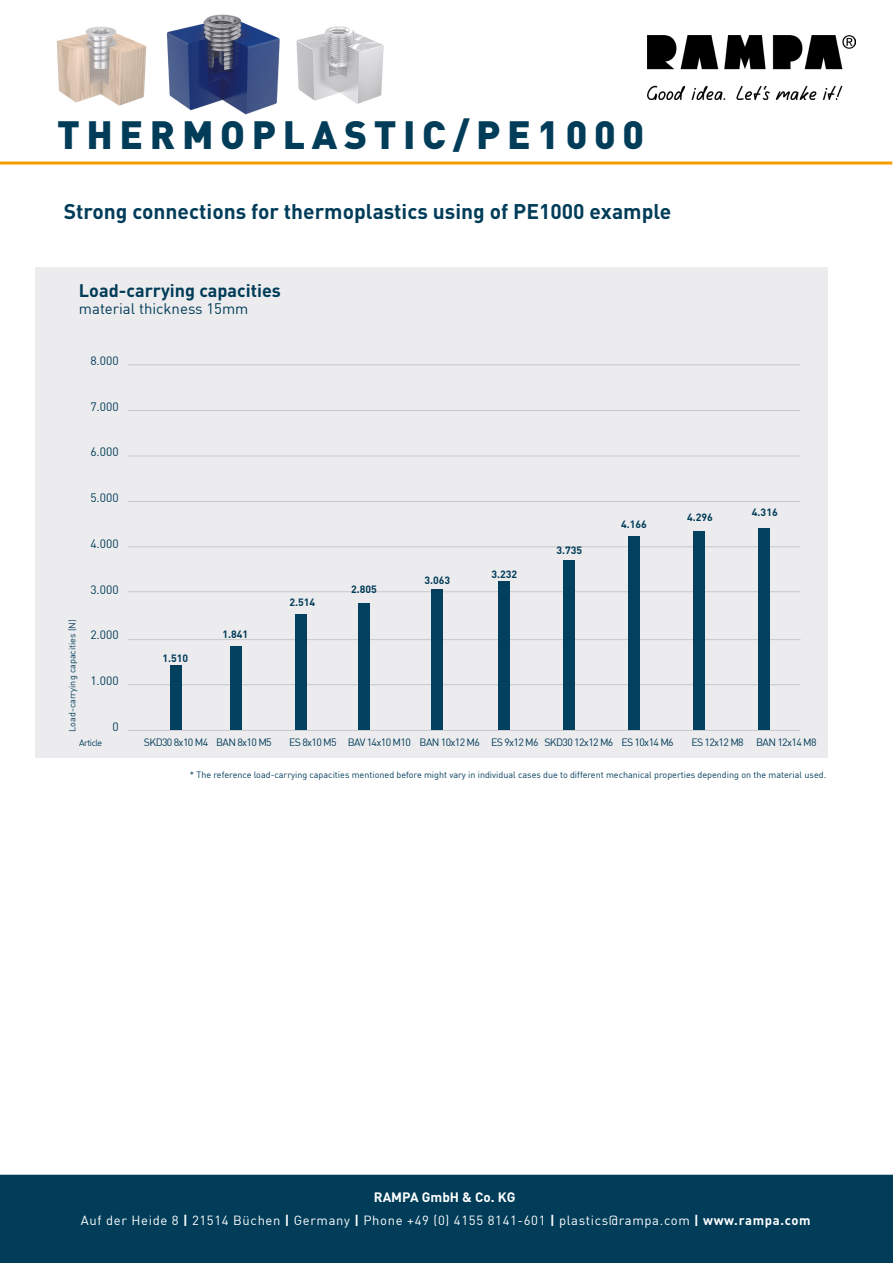
<style>
.page{position:relative;width:893px;height:1263px;background:#fff}
.page>*{position:absolute;margin:0;border:0;box-sizing:border-box;transform-origin:0 0}
.t1{font:900 39px "DIN";letter-spacing:.17em;color:#013c59}
.t2{font:700 21px "DIN";color:#013c59}
.t3{font:700 18px "DIN";color:#013c59}
.t4{font:15px "DIN";color:#013c59}
.t5{font:700 13.5px "DIN";color:#fff}
.t6{font:13.05px "DIN";letter-spacing:.05em;color:#fff}
.t7{font:12px "DIN";color:#013c59}
.t8{font:10.5px "DIN";letter-spacing:-.06em;color:#013c59}
.t9{font:700 10.5px "DIN";color:#013c59}
.t10{font:9px "DIN";color:#013c59}
.t11{font:9px "DIN";letter-spacing:-.06em;color:#013c59}
.s1{font-weight:700}
</style>
<div class="page">
<hr style="left:0;top:162px;width:892px;height:3px;background:#f59c00">
<img style="left:647px;top:36px;width:208px;height:64px">
<img style="left:166px;top:14px;width:114px;height:101px">
<img style="left:56px;top:26px;width:91px;height:80px">
<img style="left:296px;top:26px;width:88px;height:78px">
<div style="left:0;top:1175px;width:893px;height:88px;background:#013c59"></div>
<div style="left:35px;top:267px;width:792px;height:490px;background:#ececee"></div>
<hr style="left:128px;top:410px;width:672px;height:1px;background:#c7c8ca">
<hr style="left:128px;top:364px;width:672px;height:1px;background:#c7c8ca">
<hr style="left:128px;top:456px;width:672px;height:1px;background:#c7c8ca">
<hr style="left:128px;top:501px;width:672px;height:1px;background:#c7c8ca">
<hr style="left:128px;top:546px;width:672px;height:1px;background:#c7c8ca">
<hr style="left:128px;top:591px;width:672px;height:1px;background:#c7c8ca">
<hr style="left:128px;top:639px;width:672px;height:1px;background:#c7c8ca">
<hr style="left:128px;top:684px;width:672px;height:1px;background:#c7c8ca">
<hr style="left:128px;top:730px;width:672px;height:1px;background:#c7c8ca">
<div style="left:693px;top:531px;width:12px;height:199px;background:#02405e"></div>
<div style="left:757px;top:528px;width:12px;height:202px;background:#02405e"></div>
<div style="left:170px;top:665px;width:12px;height:65px;background:#02405e"></div>
<div style="left:628px;top:537px;width:12px;height:193px;background:#02405e"></div>
<div style="left:563px;top:560px;width:12px;height:170px;background:#02405e"></div>
<div style="left:498px;top:581px;width:12px;height:149px;background:#02405e"></div>
<div style="left:295px;top:614px;width:12px;height:116px;background:#02405e"></div>
<div style="left:358px;top:604px;width:12px;height:126px;background:#02405e"></div>
<div style="left:431px;top:589px;width:12px;height:141px;background:#02405e"></div>
<div style="left:230px;top:647px;width:12px;height:83px;background:#02405e"></div>
<h1 class="t1" style="left:57px;top:109px;width:589px">THERMOPLASTIC/PE1000</h1>
<p class="t2" style="left:64px;top:198px;width:609px">Strong connections for thermoplastics using of PE1000 example</p>
<p class="t3" style="left:79px;top:279px;width:204px">Load-carrying capacities</p>
<p class="t4" style="left:79px;top:300px;width:171px">material thickness 15mm</p>
<p class="t10" style="left:67px;top:732px;width:114px;rotate:-90deg">Load-carrying capacities (N)</p>
<p class="t7" style="left:90px;top:353px;width:30px">8.000</p>
<p class="t7" style="left:90px;top:399px;width:30px">7.000</p>
<p class="t7" style="left:90px;top:445px;width:30px">6.000</p>
<p class="t7" style="left:90px;top:490px;width:30px">5.000</p>
<p class="t7" style="left:90px;top:536px;width:30px">4.000</p>
<p class="t7" style="left:90px;top:582px;width:30px">3.000</p>
<p class="t7" style="left:90px;top:628px;width:30px">2.000</p>
<p class="t7" style="left:90px;top:673px;width:30px">1.000</p>
<p class="t7" style="left:112px;top:719px;width:8px">0</p>
<p class="t9" style="left:162px;top:651px;width:27px">1.510</p>
<p class="t9" style="left:222px;top:628px;width:27px">1.841</p>
<p class="t9" style="left:289px;top:595px;width:27px">2.514</p>
<p class="t9" style="left:351px;top:583px;width:27px">2.805</p>
<p class="t9" style="left:424px;top:573px;width:27px">3.063</p>
<p class="t9" style="left:491px;top:568px;width:27px">3.232</p>
<p class="t9" style="left:556px;top:543px;width:27px">3.735</p>
<p class="t9" style="left:621px;top:518px;width:27px">4.166</p>
<p class="t9" style="left:687px;top:510px;width:27px">4.296</p>
<p class="t9" style="left:752px;top:505px;width:27px">4.316</p>
<p class="t11" style="left:79px;top:737px;width:24px">Article</p>
<p class="t8" style="left:144px;top:736px;width:66px">SKD30 8x10 M4</p>
<p class="t8" style="left:216px;top:736px;width:57px">BAN 8x10 M5</p>
<p class="t8" style="left:289px;top:736px;width:49px">ES 8x10 M5</p>
<p class="t8" style="left:348px;top:736px;width:64px">BAV 14x10 M10</p>
<p class="t8" style="left:420px;top:736px;width:62px">BAN 10x12 M6</p>
<p class="t8" style="left:491px;top:736px;width:49px">ES 9x12 M6</p>
<p class="t8" style="left:544px;top:736px;width:71px">SKD30 12x12 M6</p>
<p class="t8" style="left:621px;top:736px;width:54px">ES 10x14 M6</p>
<p class="t8" style="left:691px;top:736px;width:54px">ES 12x12 M8</p>
<p class="t8" style="left:756px;top:736px;width:62px">BAN 12x14 M8</p>
<p class="t10" style="left:190px;top:769px;width:638px">* The reference load-carrying capacities mentioned before might vary in individual cases due to different mechanical properties depending on the material used.</p>
<h3 class="t5" style="left:374px;top:1188px;width:143px">RAMPA GmbH &amp; Co. KG</h3>
<h3 class="t6" style="left:81px;top:1212px;width:731px">Auf der Heide 8 <span class="s1">|</span> 21514 Büchen <span class="s1">|</span> Germany <span class="s1">|</span> Phone +49 (0) 4155 8141-601 <span class="s1">|</span> plastics@rampa.com <span class="s1">| www.rampa.com</span></h3>
</div>
